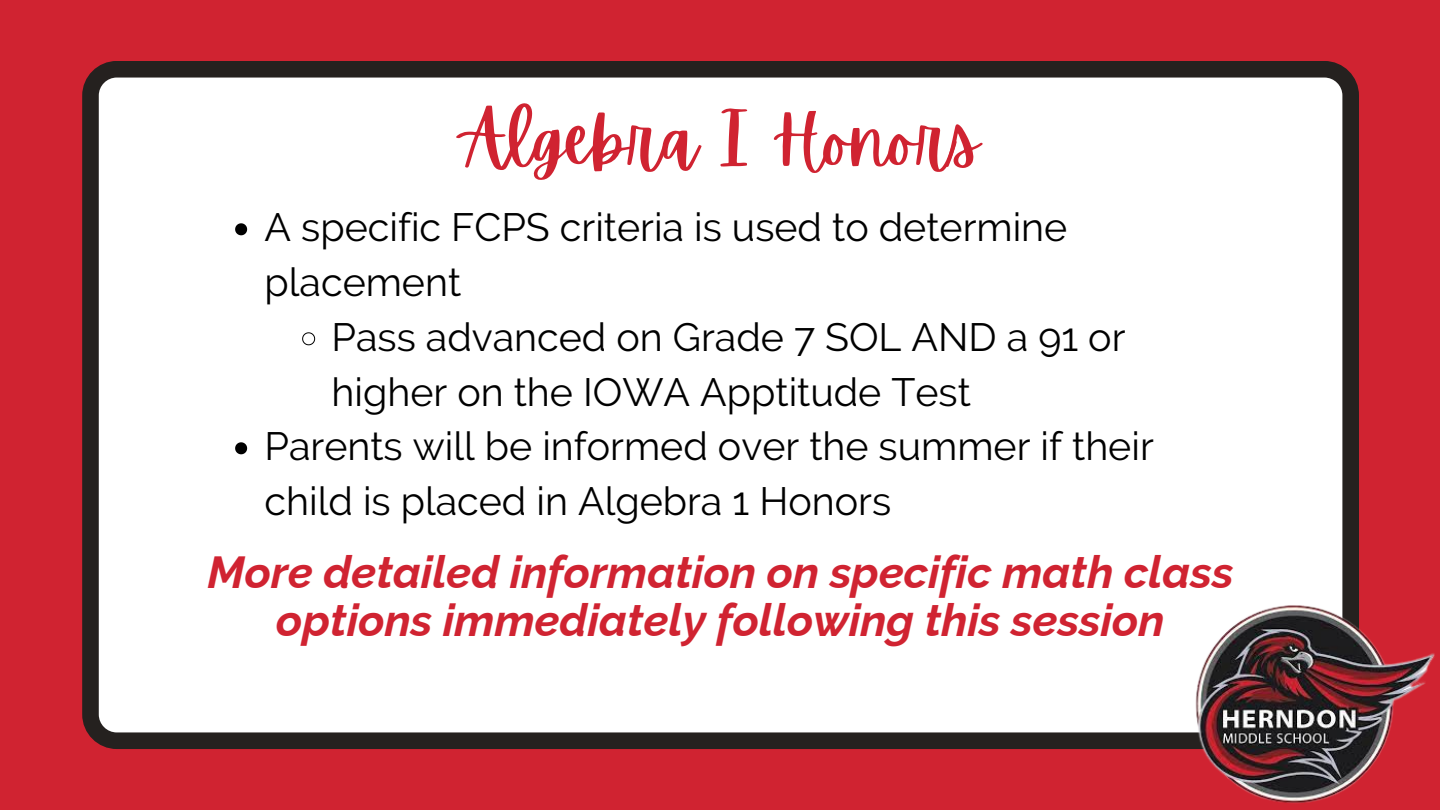
<style>
.page{position:relative;width:1440px;height:810px;background:#d02331}
.page>*{position:absolute;margin:0;border:0;box-sizing:border-box;transform-origin:0 0}
.t1{font:70px "Apricots";color:#d02331}
.t2{font:italic 700 45px/48px "Raleway";color:#d02331;text-align:center}
.t3{font:39.4px/54.8px "Raleway";color:#000}
</style>
<div class="page">
<div style="left:82px;top:61px;width:1277px;height:688px;background:#fff"></div>
<img style="left:1189px;top:597px;width:246px;height:206px">
<svg style="left:235px;top:223px;width:12px;height:12px"></svg>
<svg style="left:302px;top:332px;width:13px;height:14px"></svg>
<svg style="left:235px;top:442px;width:12px;height:12px"></svg>
<h1 class="t1" style="left:462px;top:100px;width:519px">Algebra I Honors</h1>
<p class="t3" style="left:265px;top:200px;width:804px">A specific FCPS criteria is used to determine placement</p>
<p class="t3" style="left:332px;top:310px;width:795px">Pass advanced on Grade 7 SOL AND a 91 or higher on the IOWA Apptitude Test</p>
<p class="t3" style="left:265px;top:419px;width:891px">Parents will be informed over the summer if their child is placed in Algebra 1 Honors</p>
<h2 class="t2" style="left:207px;top:548px;width:1028px">More detailed information on specific math class options immediately following this session</h2>
</div>
